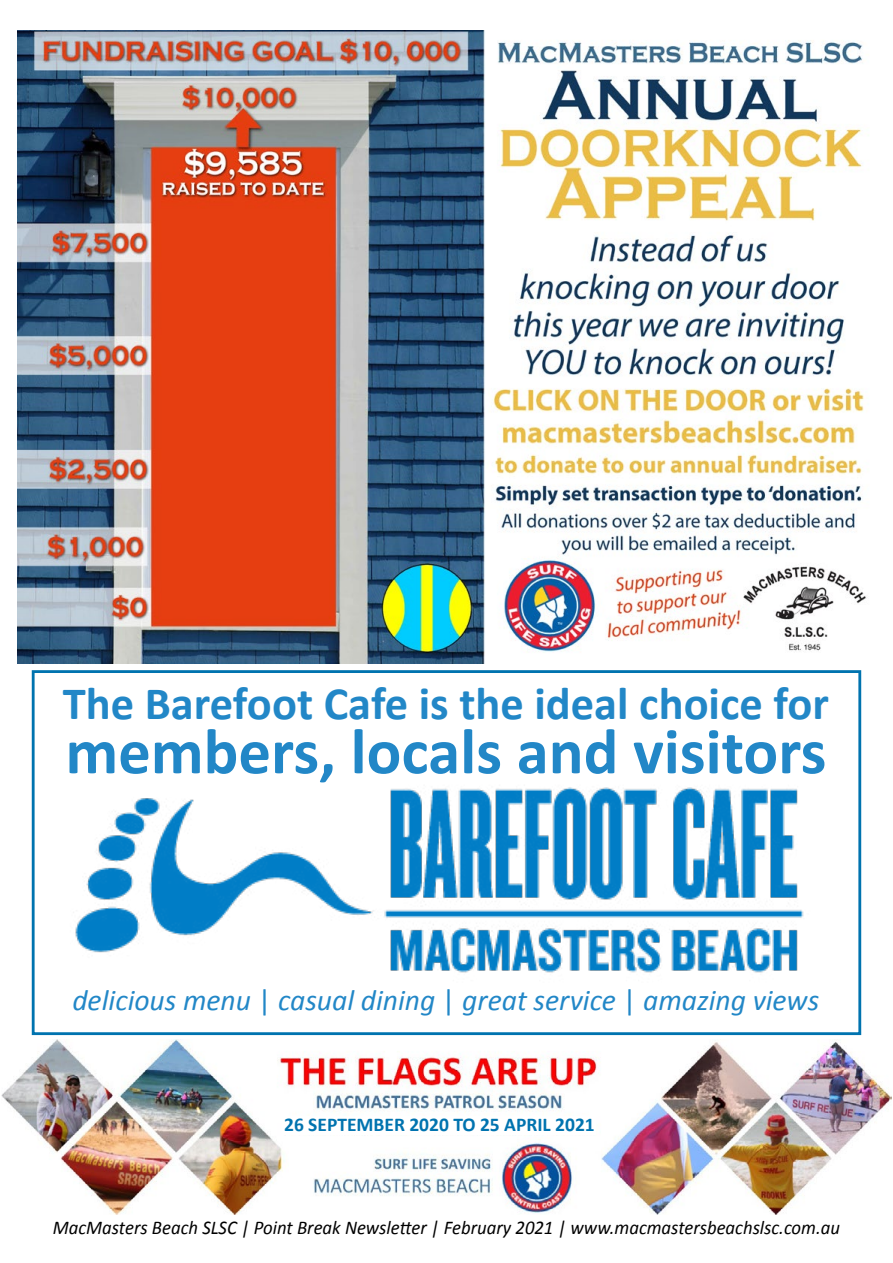
<style>
.page{position:relative;width:893px;height:1263px;background:#fff}
.page>*{position:absolute;margin:0;border:0;box-sizing:border-box;transform-origin:0 0}
.t1{font:700 64.8px "Calibri";color:#2287c7}
.t2{font:700 46.5px "Calibri";color:#2287c7}
.t3{font:italic 29.55px "Calibri";color:#2287c7}
.t4{font:italic 19.5px "Calibri";color:#000;scale:.96 1}
.t5{font:700 19.5px "Calibri";color:#0073af}
.s1{font-style:normal}
</style>
<div class="page">
<img style="left:17px;top:30px;width:850px;height:633px">
<img style="left:1px;top:1040px;width:891px;height:174px">
<div style="left:283px;top:1116px;width:313px;height:19px;background:#fff"></div>
<div style="left:32px;top:670px;width:829px;height:365px;border:3px solid #0073af"></div>
<img style="left:75px;top:787px;width:729px;height:186px">
<h2 class="t2" style="left:63px;top:674px;width:768px">The Barefoot Cafe is the ideal choice for</h2>
<h1 class="t1" style="left:66px;top:710px;width:762px">members, locals and visitors</h1>
<h3 class="t3" style="left:72px;top:980px;width:748px">delicious menu <span class="s1">|</span> casual dining <span class="s1">|</span> great service <span class="s1">|</span> amazing views</h3>
<p class="t5" style="left:284px;top:1112px;width:312px">26 SEPTEMBER 2020 TO 25 APRIL 2021</p>
<p class="t4" style="left:53px;top:1214px;width:821px">MacMasters Beach SLSC | Point Break Newsletter | February 2021 | www.macmastersbeachslsc.com.au</p>
</div>
